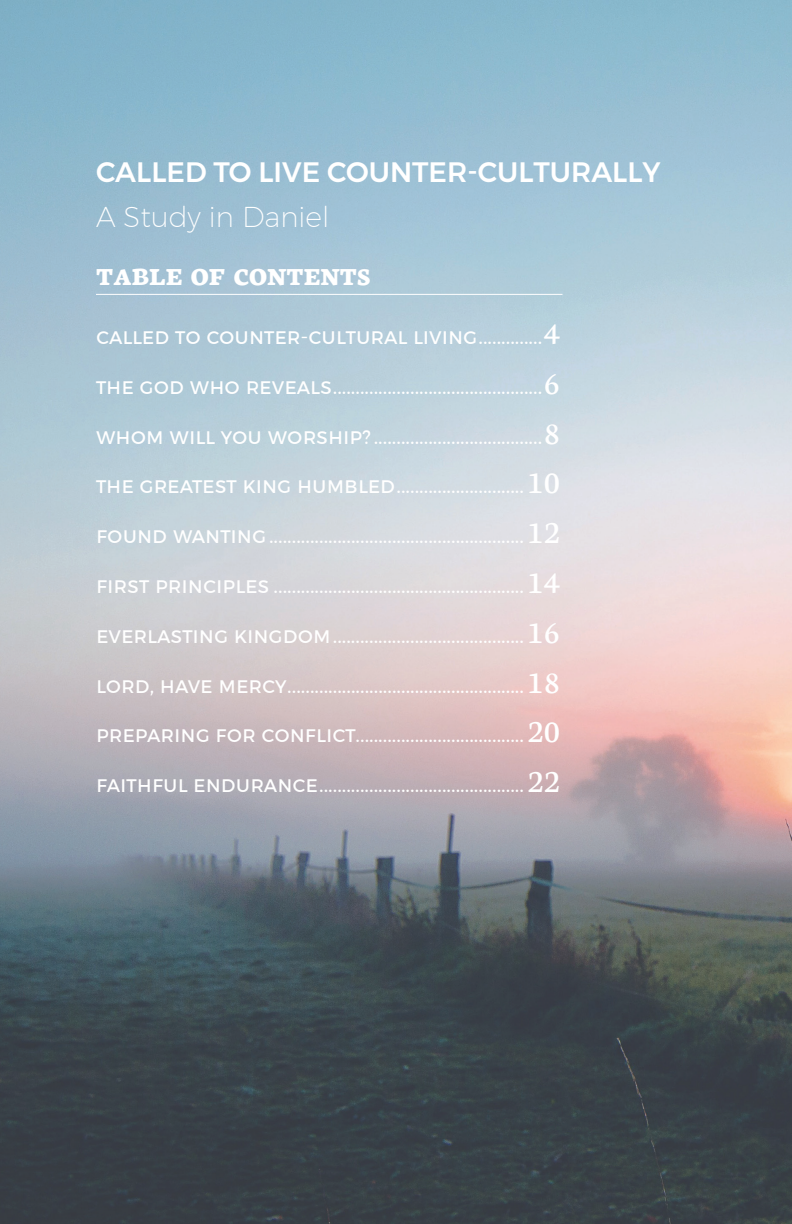
<style>
.page{position:relative;width:792px;height:1224px;background:#fff}
.page>*{position:absolute;margin:0;border:0;box-sizing:border-box;transform-origin:0 0}
.Subhead_2{font:700 34px "Neuton";color:#fff}
.Subhead-cover{font:500 28px "Montserrat";color:#fff}
.Subhead_2-cover{font:200 28px "Montserrat";color:#fff}
.Subhead_3{font:22px "Montserrat";color:#fff}
.s1{font-family:"Neuton";font-size:34px}
</style>
<div class="page">
<img style="left:0;top:0;width:792px;height:1224px">
<hr style="left:96px;top:294px;width:466px;height:1px;background:#fff">
<p class="Subhead-cover" style="left:96px;top:150px;width:566px">CALLED TO LIVE COUNTER-CULTURALLY</p>
<p class="Subhead_2-cover" style="left:96px;top:196px;width:235px">A Study in Daniel</p>
<p class="Subhead_2" style="left:96px;top:256px;width:276px">table of contents</p>
<p class="Subhead_3" style="left:96px;top:319px;width:465px">CALLED TO COUNTER-CULTURAL LIVING..............<span class="s1">4</span></p>
<p class="Subhead_3" style="left:96px;top:369px;width:465px">THE GOD WHO REVEALS..............................................<span class="s1">6</span></p>
<p class="Subhead_3" style="left:96px;top:419px;width:465px">WHOM WILL YOU WORSHIP?.....................................<span class="s1">8</span></p>
<p class="Subhead_3" style="left:96px;top:469px;width:465px">THE GREATEST KING HUMBLED............................<span class="s1">10</span></p>
<p class="Subhead_3" style="left:96px;top:519px;width:465px">FOUND WANTING........................................................<span class="s1">12</span></p>
<p class="Subhead_3" style="left:96px;top:568px;width:465px">FIRST PRINCIPLES .......................................................<span class="s1">14</span></p>
<p class="Subhead_3" style="left:96px;top:618px;width:465px">EVERLASTING KINGDOM..........................................<span class="s1">16</span></p>
<p class="Subhead_3" style="left:96px;top:668px;width:465px">LORD, HAVE MERCY....................................................<span class="s1">18</span></p>
<p class="Subhead_3" style="left:96px;top:718px;width:465px">PREPARING FOR CONFLICT.....................................<span class="s1">20</span></p>
<p class="Subhead_3" style="left:96px;top:768px;width:465px">FAITHFUL ENDURANCE.............................................<span class="s1">22</span></p>
</div>
